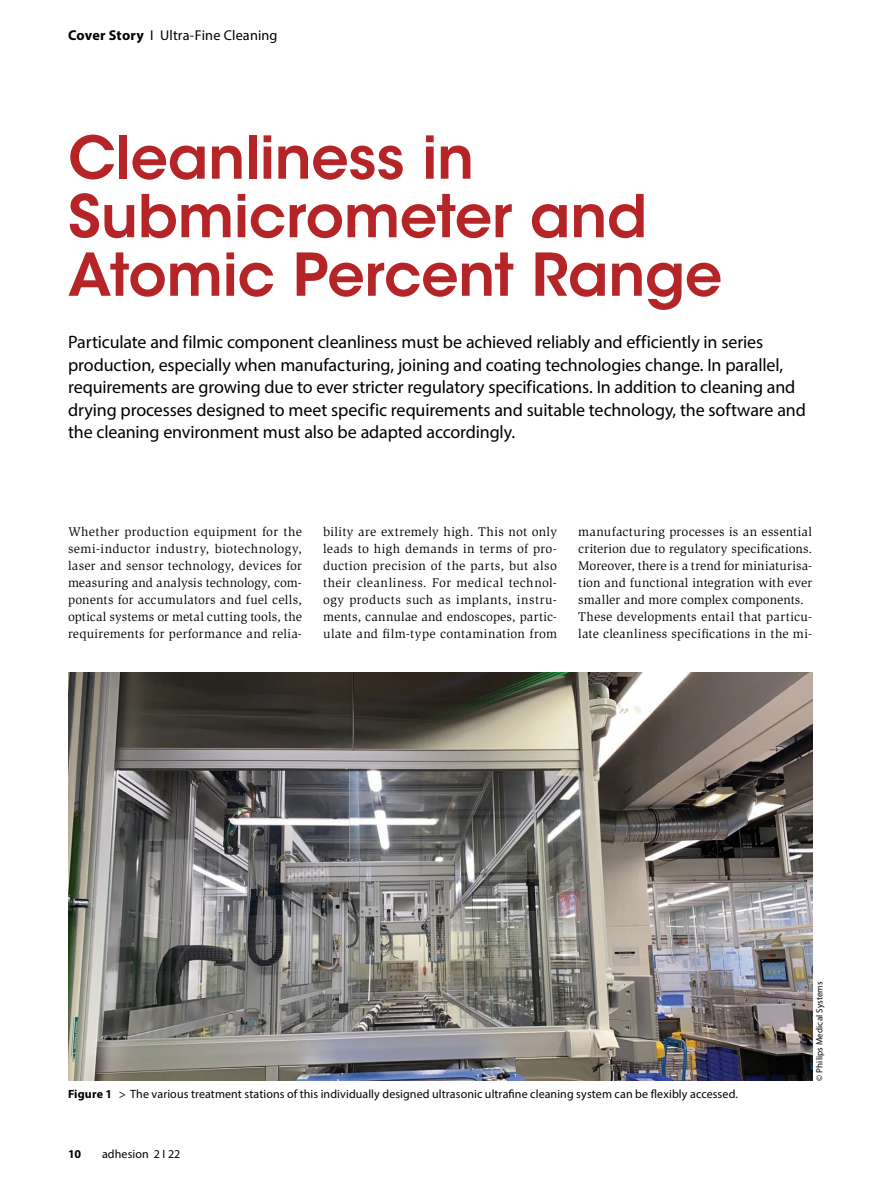
<style>
.page{position:relative;width:893px;height:1187px;background:#fff}
.page>*{position:absolute;margin:0;border:0;box-sizing:border-box;transform-origin:0 0}
.Title_2{font:600 58.5px/58.5px "ITC Avant Garde Std";letter-spacing:-.005em;color:#b52426}
.Trailer_2{font:18px/22.5px "Myriad Pro";letter-spacing:-.01em;color:#000}
.t1{font:14.25px "Myriad Pro";letter-spacing:.01em;color:#000}
.Para_x{font:12.9px/17px "Slimbach Std";letter-spacing:.015em;color:#000;text-align:justify}
.Image_Caption_x{font:12px "Myriad Pro";letter-spacing:.01em;color:#000}
.t2{font:700 12px "Myriad Pro";color:#000}
.Image_Source_x{font:9px "Myriad Pro";letter-spacing:.015em;color:#000}
.s1{font-weight:700}
</style>
<div class="page">
<img style="left:68px;top:672px;width:744px;height:408px">
<p class="t1" style="left:68px;top:27px;width:211px"><span class="s1">Cover Story</span> I Ultra-Fine Cleaning</p>
<p class="Title_2" style="left:68px;top:128px;width:656px">Cleanliness in<br>Submicrometer and<br>Atomic Percent Range</p>
<p class="Trailer_2" style="left:68px;top:330px;width:739px">Particulate and filmic component cleanliness must be achieved reliably and efficiently in series production, especially when manufacturing, joining and coating technologies change. In parallel, requirements are growing due to ever stricter regulatory specifications. In addition to cleaning and drying processes designed to meet specific requirements and suitable technology, the software and the cleaning environment must also be adapted accordingly.</p>
<p class="Para_x" style="left:68px;top:523px;width:235px">Whether production equipment for the semi-inductor industry, biotechnology, laser and sensor technology, devices for measuring and analysis technology, com&shy;ponents for accumulators and fuel cells, optical systems or metal cutting tools, the requirements for performance and relia-</p>
<p class="Para_x" style="left:323px;top:523px;width:235px">bility are extremely high. This not only leads to high demands in terms of pro&shy;duction precision of the parts, but also their cleanliness. For medical technol&shy;ogy products such as implants, instru&shy;ments, cannulae and endoscopes, partic&shy;ulate and film-type contamination from</p>
<p class="Para_x" style="left:578px;top:523px;width:235px">manufacturing processes is an essential criterion due to regulatory specifications.<br>Moreover, there is a trend for miniaturisa&shy;tion and functional integration with ever smaller and more complex components.</p>
<p class="Para_x" style="left:578px;top:608px;width:235px">These developments entail that particu&shy;late cleanliness specifications in the mi-</p>
<p class="Image_Caption_x" style="left:68px;top:1086px;width:672px"><span class="s1">Figure 1</span> &gt; The various treatment stations of this individually designed ultrasonic ultrafine cleaning system can be flexibly accessed.</p>
<p class="t2" style="left:68px;top:1145px;width:14px">10</p>
<p class="Image_Caption_x" style="left:102px;top:1146px;width:80px">adhesion 2 I 22</p>
<p class="Image_Source_x" style="left:814px;top:1080px;width:101px;rotate:-90deg">© Philips Medical Systems</p>
</div>
